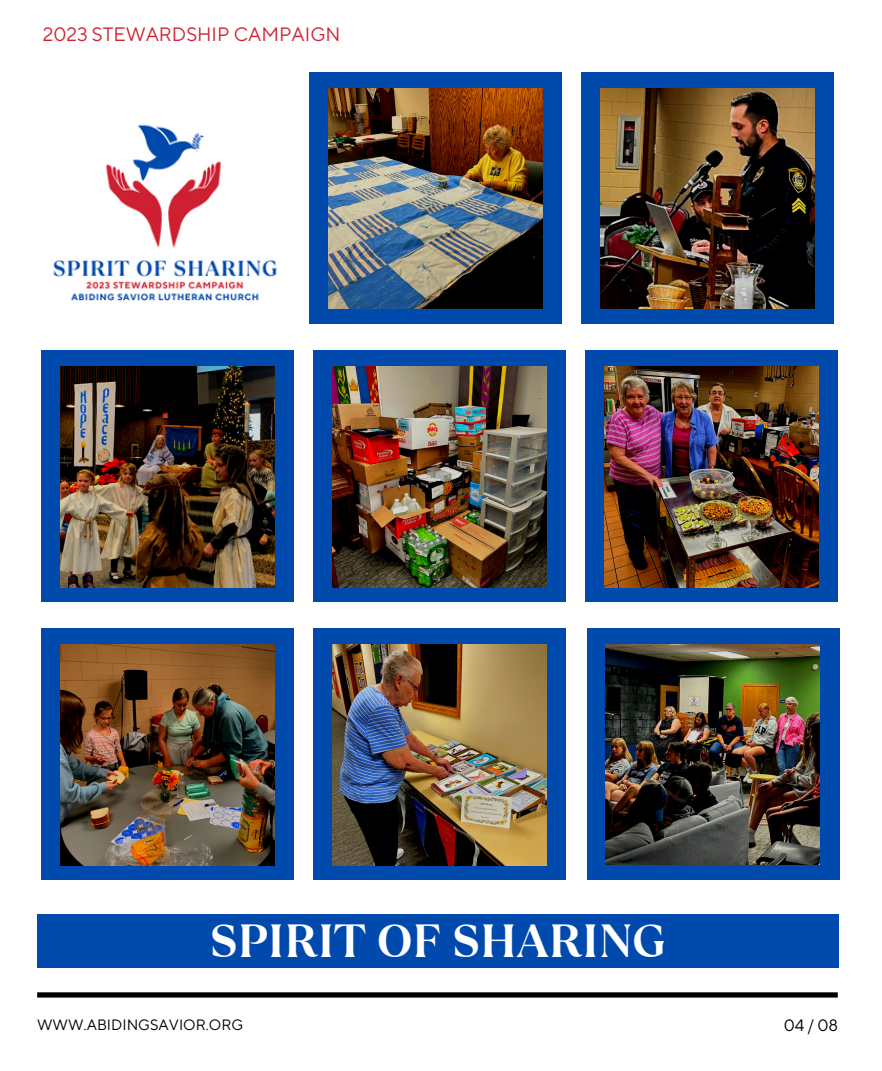
<style>
.page{position:relative;width:882px;height:1071px;background:#fff}
.page>*{position:absolute;margin:0;border:0;box-sizing:border-box;transform-origin:0 0}
.t1{font:700 46.38px "TT Ramillas";color:#fff}
.t2{font:19.25px "TT Norms Pro";color:#cf2434}
.t3{font:16.45px "TT Norms Pro";color:#000}
.t4{font:14.88px "TT Norms Pro";color:#000}
</style>
<div class="page">
<img style="left:53px;top:124px;width:225px;height:177px">
<div style="left:37px;top:914px;width:801px;height:54px;background:#004aad"></div>
<div style="left:37px;top:992px;width:801px;height:6px;background:#000"></div>
<div style="left:582px;top:72px;width:252px;height:252px;background:#004aad"></div>
<img style="left:601px;top:88px;width:214px;height:221px">
<div style="left:586px;top:351px;width:252px;height:251px;background:#004aad"></div>
<img style="left:605px;top:367px;width:214px;height:220px">
<div style="left:309px;top:72px;width:253px;height:252px;background:#004aad"></div>
<img style="left:328px;top:88px;width:214px;height:221px">
<div style="left:313px;top:351px;width:253px;height:251px;background:#004aad"></div>
<img style="left:332px;top:367px;width:214px;height:220px">
<div style="left:587px;top:628px;width:252px;height:252px;background:#004aad"></div>
<img style="left:606px;top:644px;width:214px;height:221px">
<div style="left:41px;top:351px;width:253px;height:251px;background:#004aad"></div>
<img style="left:60px;top:367px;width:214px;height:220px">
<div style="left:313px;top:628px;width:253px;height:252px;background:#004aad"></div>
<img style="left:332px;top:645px;width:214px;height:220px">
<div style="left:41px;top:628px;width:253px;height:252px;background:#004aad"></div>
<img style="left:60px;top:645px;width:214px;height:220px">
<p class="t2" style="left:43px;top:23px;width:299px">2023 STEWARDSHIP CAMPAIGN</p>
<p class="t1" style="left:210px;top:909px;width:457px">SPIRIT OF SHARING</p>
<p class="t4" style="left:37px;top:1016px;width:208px">WWW.ABIDINGSAVIOR.ORG</p>
<p class="t3" style="left:784px;top:1016px;width:56px">04/08</p>
</div>
